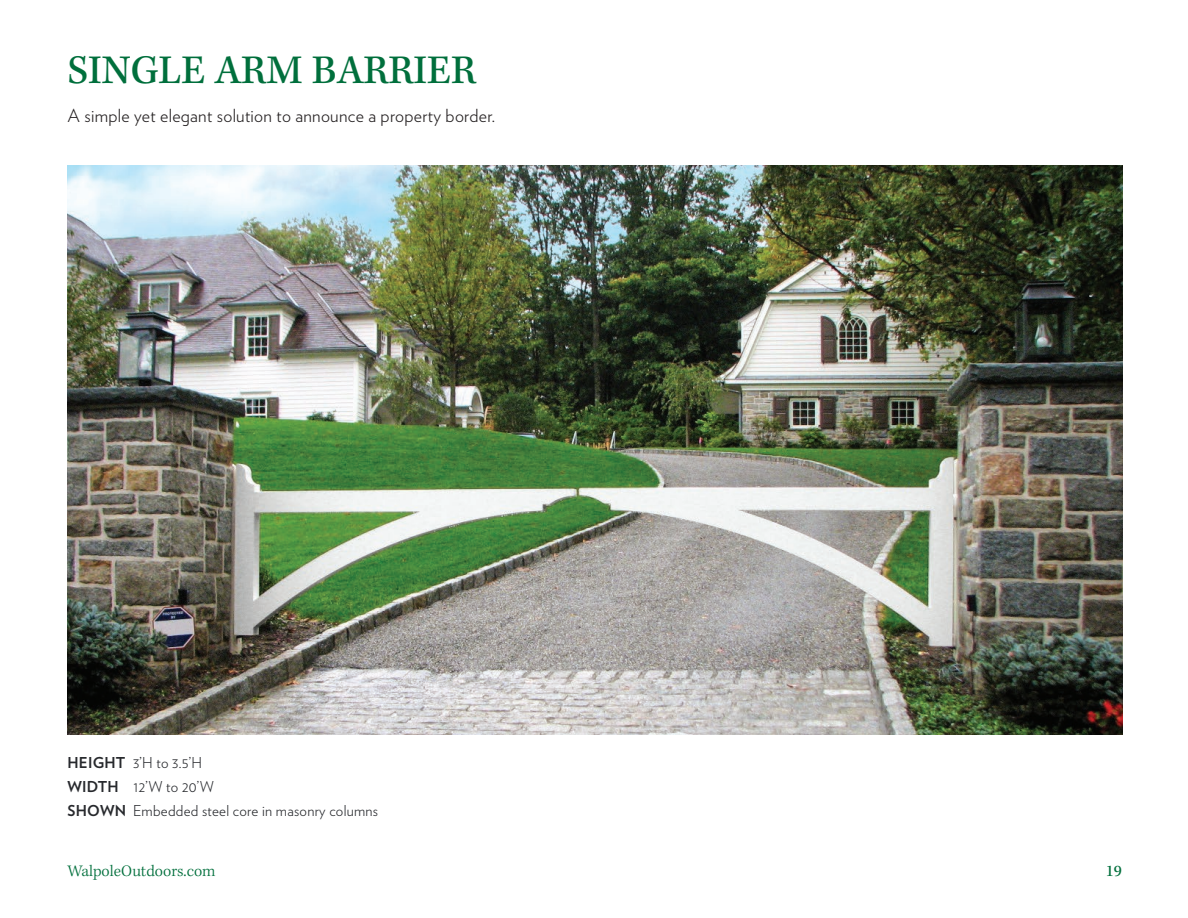
<style>
.page{position:relative;width:1188px;height:918px;background:#fff}
.page>*{position:absolute;margin:0;border:0;box-sizing:border-box;transform-origin:0 0}
.t1{font:42px "Kepler Std Capt";color:#006f3c}
.t2{font:300 18px "Verlag";letter-spacing:.015em;color:#231f20}
.t3{font:300 16.5px "Kepler Std";color:#006f3c}
.t4{font:16.5px "Kepler Std Capt";color:#006f3c}
.t5{font:300 15px "Verlag";letter-spacing:.015em;color:#27292d}
.s1{font-weight:700}
</style>
<div class="page">
<img style="left:68px;top:166px;width:1055px;height:568px">
<p class="t1" style="left:68px;top:46px;width:411px">SINGLE ARM BARRIER</p>
<p class="t2" style="left:68px;top:103px;width:429px">A simple yet elegant solution to announce a property border.</p>
<p class="t5" style="left:68px;top:751px;width:136px"><span class="s1">HEIGHT</span> 3’H to 3.5’H</p>
<p class="t5" style="left:68px;top:775px;width:148px"><span class="s1">WIDTH</span> 12’W to 20’W</p>
<p class="t5" style="left:68px;top:799px;width:312px"><span class="s1">SHOWN</span> Embedded steel core in masonry columns</p>
<p class="t3" style="left:68px;top:861px;width:150px">WalpoleOutdoors.com</p>
<p class="t4" style="left:1106px;top:861px;width:18px">19</p>
</div>
